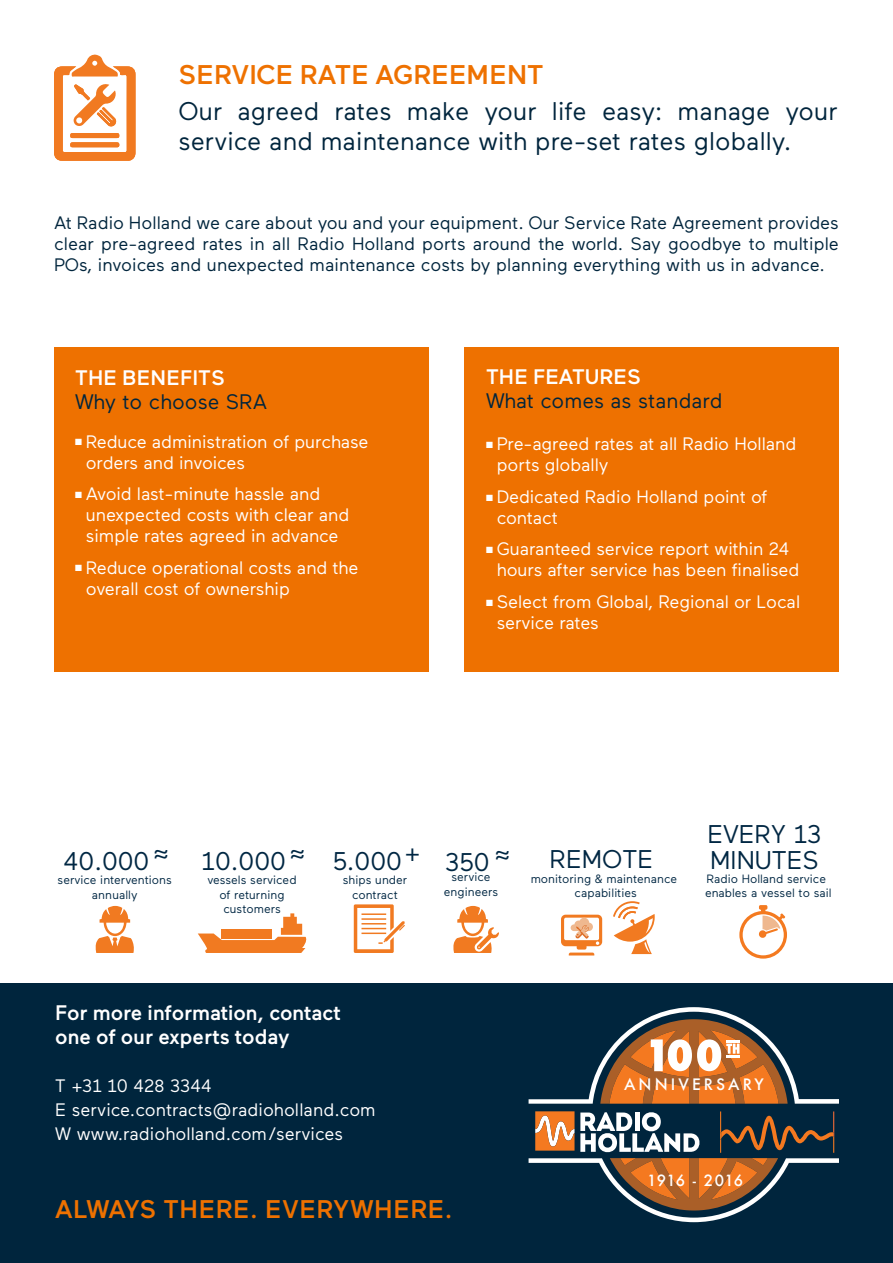
<style>
.page{position:relative;width:893px;height:1263px;background:#fff}
.page>*{position:absolute;margin:0;border:0;box-sizing:border-box;transform-origin:0 0}
.t1{font:500 27px "Maax";color:#ee7100}
.t2{font:25.5px/30px "Maax";color:#00253d}
.t3{font:25.5px/25.5px "Maax";color:#002743}
.t4{font:500 25.5px "Maax";letter-spacing:.015em;color:#ee7100}
.t5{font:500 21px/24px "Maax";color:#fff}
.t6{font:21px "Maax";color:#00253d}
.t7{font:18px/21px "Maax";letter-spacing:-.01em;color:#fff}
.t8{font:18px/21px "Maax";color:#00253d;text-align:justify}
.t9{font:500 15.45px "Futura";letter-spacing:.2em;color:#fff}
.t10{font:500 15.15px "Futura";letter-spacing:.02em;color:#fff}
.t11{font:12px/14.4px "Maax";color:#002743;text-align:center}
</style>
<div class="page">
<div style="left:0;top:984px;width:893px;height:279px;background:#00253d"></div>
<div style="left:54px;top:348px;width:374px;height:324px;background:#ee7100"></div>
<div style="left:465px;top:347px;width:374px;height:325px;background:#ee7100"></div>
<svg style="left:529px;top:1007px;width:310px;height:215px"></svg>
<svg style="left:613px;top:901px;width:42px;height:53px"></svg>
<svg style="left:561px;top:915px;width:41px;height:40px"></svg>
<svg style="left:96px;top:906px;width:38px;height:47px"></svg>
<svg style="left:198px;top:913px;width:109px;height:40px"></svg>
<div style="left:238px;top:929px;width:16px;height:9px;background:#f17a21"></div>
<div style="left:255px;top:929px;width:16px;height:9px;background:#f17a21"></div>
<div style="left:221px;top:929px;width:16px;height:9px;background:#f17a21"></div>
<svg style="left:354px;top:904px;width:51px;height:49px"></svg>
<svg style="left:453px;top:906px;width:46px;height:47px"></svg>
<svg style="left:739px;top:905px;width:48px;height:54px"></svg>
<svg style="left:54px;top:54px;width:82px;height:107px"></svg>
<h1 class="t1" style="left:179px;top:60px;width:367px">SERVICE RATE AGREEMENT</h1>
<h2 class="t2" style="left:179px;top:97px;width:661px">Our agreed rates make your life easy: manage your service and maintenance with pre-set rates globally.</h2>
<p class="t8" style="left:54px;top:212px;width:786px">At Radio Holland we care about you and your equipment. Our Service Rate Agreement provides clear pre-agreed rates in all Radio Holland ports around the world. Say goodbye to multiple POs, invoices and unexpected maintenance costs by planning everything with us in advance.</p>
<p class="t5" style="left:75px;top:365px;width:151px">THE BENEFITS</p>
<p class="t6" style="left:75px;top:390px;width:194px">Why to choose SRA</p>
<p class="t7" style="left:86px;top:431px;width:284px;text-indent:-11px">■ Reduce administration of purchase orders and invoices</p>
<p class="t7" style="left:86px;top:484px;width:265px;text-indent:-11px">■ Avoid last-minute hassle and unexpected costs with clear and simple rates agreed in advance</p>
<p class="t7" style="left:86px;top:557px;width:274px;text-indent:-11px">■ Reduce operational costs and the overall cost of ownership</p>
<p class="t5" style="left:486px;top:365px;width:156px">THE FEATURES</p>
<p class="t6" style="left:486px;top:390px;width:238px">What comes as standard</p>
<p class="t7" style="left:497px;top:434px;width:301px;text-indent:-11px">■ Pre-agreed rates at all Radio Holland ports globally</p>
<p class="t7" style="left:497px;top:486px;width:272px;text-indent:-11px">■ Dedicated Radio Holland point of contact</p>
<p class="t7" style="left:486px;top:539px;width:315px;text-align:center">■ Guaranteed service report within 24 hours after service has been finalised</p>
<p class="t7" style="left:497px;top:591px;width:305px;text-indent:-11px">■ Select from Global, Regional or Local service rates</p>
<h2 class="t3" style="left:64px;top:849px;width:107px">40.000≈</h2>
<p class="t11" style="left:58px;top:873px;width:116px">service interventions annually</p>
<h2 class="t3" style="left:202px;top:849px;width:106px">10.000≈</h2>
<p class="t11" style="left:207px;top:873px;width:91px">vessels serviced of returning customers</p>
<h2 class="t3" style="left:333px;top:849px;width:89px">5.000+</h2>
<p class="t11" style="left:343px;top:873px;width:66px">ships under contract</p>
<h2 class="t3" style="left:445px;top:850px;width:67px">350 ≈</h2>
<p class="t11" style="left:444px;top:870px;width:56px">service engineers</p>
<h2 class="t3" style="left:550px;top:847px;width:105px">REMOTE</h2>
<p class="t11" style="left:531px;top:871px;width:148px">monitoring &amp; maintenance capabilities</p>
<h2 class="t3" style="left:707px;top:822px;width:116px">EVERY 13<br>MINUTES</h2>
<p class="t11" style="left:705px;top:871px;width:128px;text-align:left">Radio Holland service enables a vessel to sail</p>
<p class="t5" style="left:55px;top:1000px;width:287px">For more information, contact one of our experts today</p>
<p class="t7" style="left:55px;top:1074px;width:322px;line-height:24px">T +31 10 428 3344<br>E service.contracts@radioholland.com<br>W www.radioholland.com/services</p>
<p class="t9" style="left:624px;top:1073px;width:141px">ANNIVERSARY</p>
<p class="t10" style="left:647px;top:1170px;width:98px">1916 - 2016</p>
<h2 class="t4" style="left:55px;top:1196px;width:399px">ALWAYS THERE. EVERYWHERE.</h2>
</div>
